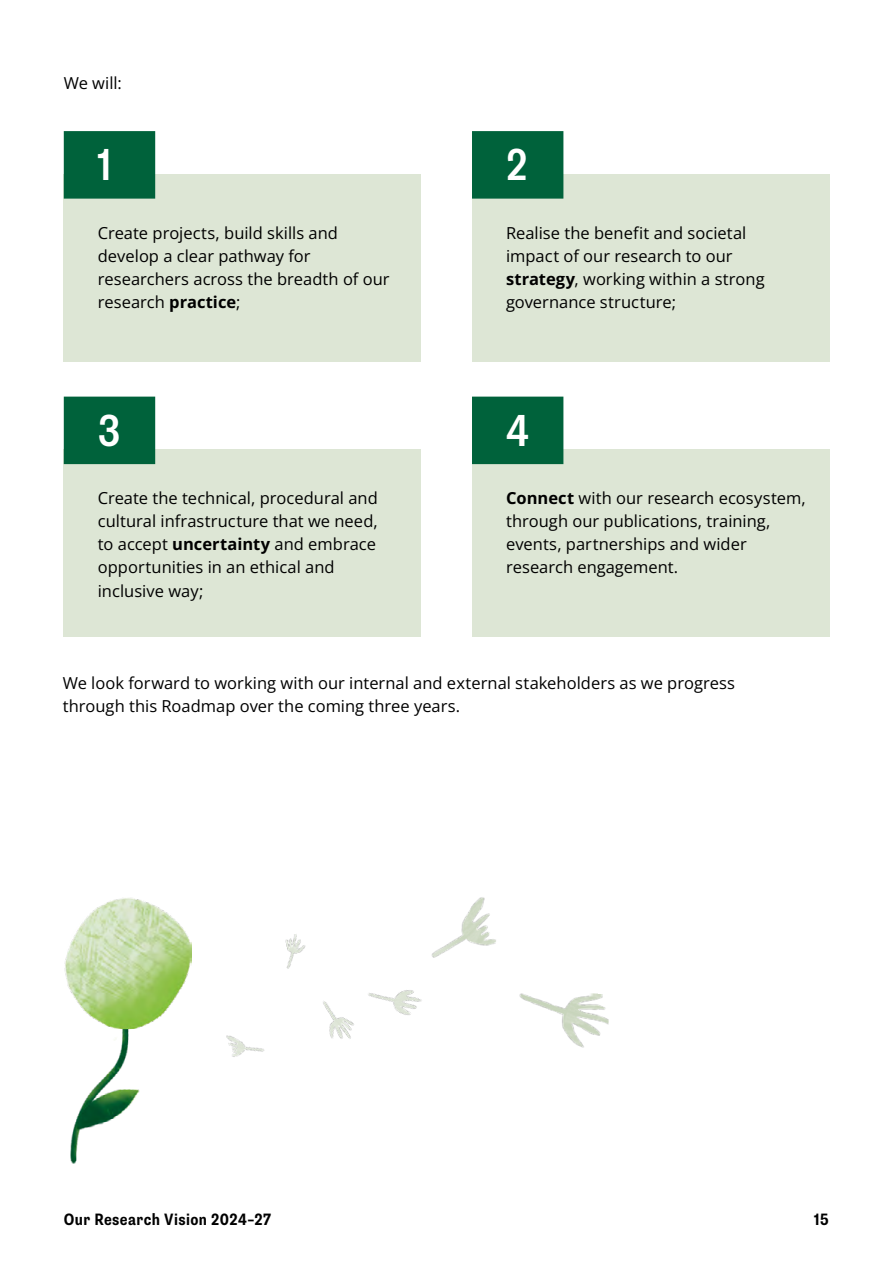
<style>
.page{position:relative;width:893px;height:1263px;background:#fff}
.page>*{position:absolute;margin:0;border:0;box-sizing:border-box;transform-origin:0 0}
.t1{font:500 condensed 45px "Supria Sans";color:#fff}
.P_11pt{font:16.5px/23.1px "Open Sans";color:#000}
.t2{font:700 condensed 16.5px "Supria Sans";letter-spacing:.025em;color:#000}
.s1{font-weight:700}
</style>
<div class="page">
<div style="left:64px;top:175px;width:357px;height:187px;background:#dde6d5"></div>
<div style="left:64px;top:131px;width:91px;height:68px;background:#00623b"></div>
<div style="left:472px;top:175px;width:357px;height:187px;background:#dde6d5"></div>
<div style="left:472px;top:131px;width:91px;height:68px;background:#00623b"></div>
<div style="left:64px;top:450px;width:357px;height:187px;background:#dde6d5"></div>
<div style="left:64px;top:397px;width:91px;height:67px;background:#00623b"></div>
<div style="left:472px;top:450px;width:357px;height:187px;background:#dde6d5"></div>
<div style="left:472px;top:397px;width:91px;height:67px;background:#00623b"></div>
<img style="left:64px;top:898px;width:127px;height:266px">
<img style="left:436px;top:897px;width:60px;height:60px">
<img style="left:324px;top:951px;width:112px;height:88px">
<img style="left:285px;top:934px;width:44px;height:71px">
<img style="left:226px;top:1035px;width:39px;height:22px">
<img style="left:519px;top:993px;width:90px;height:55px">
<p class="P_11pt" style="left:64px;top:71px;width:60px">We will:</p>
<p class="t1" style="left:98px;top:138px;width:16px">1</p>
<p class="t1" style="left:506px;top:138px;width:23px">2</p>
<p class="P_11pt" style="left:98px;top:221px;width:293px">Create projects, build skills and develop a clear pathway for researchers across the breadth of our research <span class="s1">practice</span>;</p>
<p class="P_11pt" style="left:506px;top:221px;width:260px">Realise the benefit and societal impact of our research to our <span class="s1">strategy</span>, working within a strong governance structure;</p>
<p class="t1" style="left:98px;top:404px;width:24px">3</p>
<p class="t1" style="left:506px;top:404px;width:25px">4</p>
<p class="P_11pt" style="left:98px;top:486px;width:282px">Create the technical, procedural and cultural infrastructure that we need, to accept <span class="s1">uncertainty</span> and embrace opportunities in an ethical and inclusive way;</p>
<p class="P_11pt" style="left:506px;top:486px;width:301px"><span class="s1">Connect</span> with our research ecosystem, through our publications, training, events, partnerships and wider research engagement.</p>
<p class="P_11pt" style="left:63px;top:671px;width:674px">We look forward to working with our internal and external stakeholders as we progress through this Roadmap over the coming three years.</p>
<p class="t2" style="left:64px;top:1209px;width:209px">Our Research Vision 2024–27</p>
<p class="t2" style="left:814px;top:1209px;width:16px">15</p>
</div>
